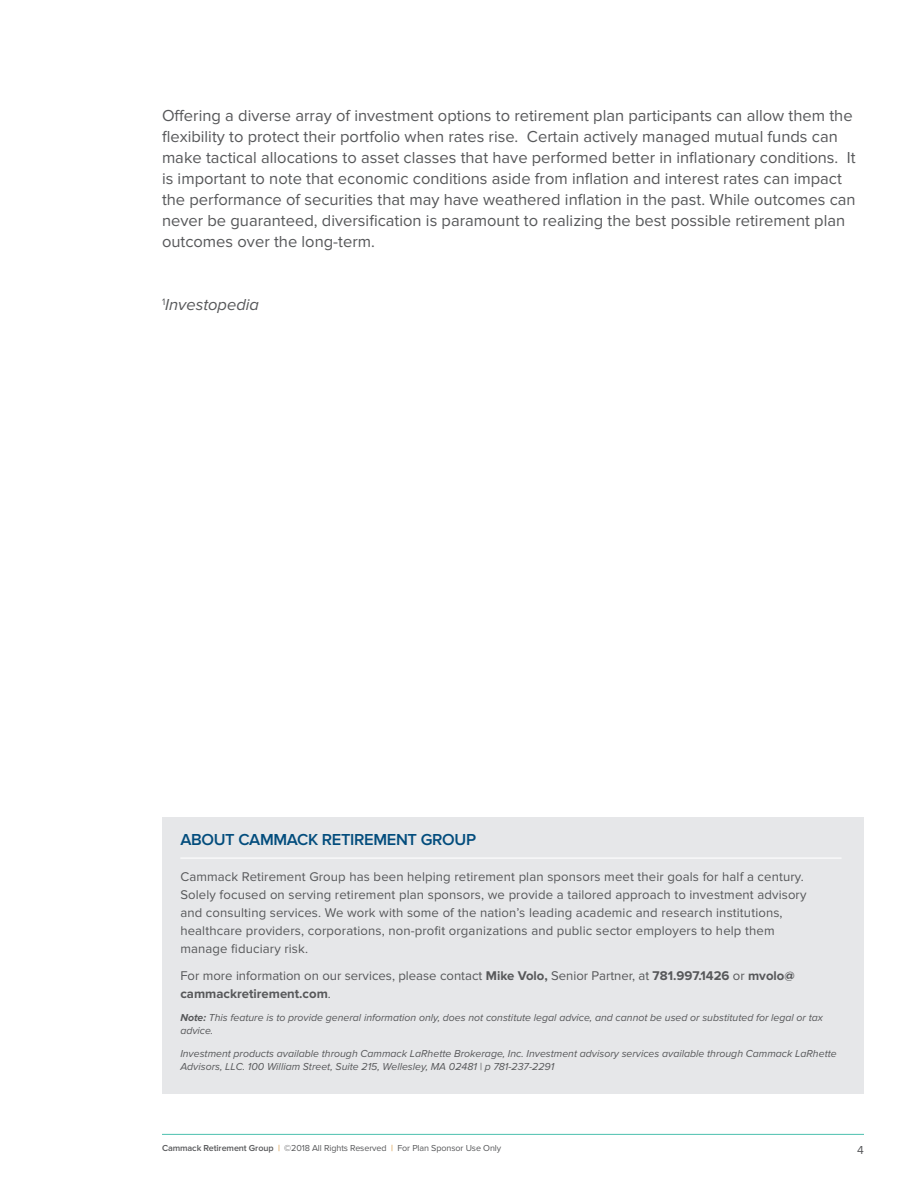
<style>
.page{position:relative;width:918px;height:1188px;background:#fff}
.page>*{position:absolute;margin:0;border:0;box-sizing:border-box;transform-origin:0 0}
.t1{font:16.5px/21px "Proxima Nova";color:#57585a}
.t2{font:600 16.5px "Proxima Nova";letter-spacing:-.02em;color:#034d7d}
.t3{font:italic 16.5px "Proxima Nova";color:#57585a}
.t4{font:13.2px/18px "Proxima Nova";letter-spacing:.01em;color:#57585a}
.t5{font:12px "Proxima Nova";color:#57585a}
.t6{font:italic 10.5px/13.5px "Proxima Nova";color:#57585a}
.t7{font:9px "Proxima Nova";letter-spacing:-.01em;color:#57585a}
.s1{font-weight:700}
.s2{font-weight:600}
.s3{color:#d18b29}
</style>
<div class="page">
<div style="left:162px;top:817px;width:702px;height:277px;background:#e6e7e9"></div>
<hr style="left:180px;top:858px;width:662px;height:1px;background:#fff">
<hr style="left:162px;top:1134px;width:702px;height:1px;background:#4cc0af">
<p class="t1" style="left:162px;top:105px;width:695px">Offering a diverse array of investment options to retirement plan participants can allow them the flexibility to protect their portfolio when rates rise. Certain actively managed mutual funds can make tactical allocations to asset classes that have performed better in inflationary conditions. It is important to note that economic conditions aside from inflation and interest rates can impact the performance of securities that may have weathered inflation in the past. While outcomes can never be guaranteed, diversification is paramount to realizing the best possible retirement plan outcomes over the long-term.</p>
<p class="t3" style="left:162px;top:295px;width:99px"><sup>1</sup>Investopedia</p>
<p class="t2" style="left:180px;top:830px;width:297px">ABOUT CAMMACK RETIREMENT GROUP</p>
<p class="t4" style="left:180px;top:868px;width:628px">Cammack Retirement Group has been helping retirement plan sponsors meet their goals for half a century.<br>Solely focused on serving retirement plan sponsors, we provide a tailored approach to investment advisory and consulting services. We work with some of the nation’s leading academic and research institutions, healthcare providers, corporations, non-profit organizations and public sector employers to help them manage fiduciary risk.</p>
<p class="t4" style="left:180px;top:967px;width:616px">For more information on our services, please contact <span class="s1">Mike Volo,</span> Senior Partner, at <span class="s1">781.997.1426</span> or <span class="s1">mvolo@ cammackretirement.com</span>.</p>
<p class="t6" style="left:180px;top:1011px;width:644px"><span class="s1">Note:</span> This feature is to provide general information only, does not constitute legal advice, and cannot be used or substituted for legal or tax advice.</p>
<p class="t6" style="left:180px;top:1047px;width:658px">Investment products available through Cammack LaRhette Brokerage, Inc. Investment advisory services available through Cammack LaRhette<br>Advisors, LLC. 100 William Street, Suite 215, Wellesley, MA 02481 | p 781-237-2291</p>
<p class="t7" style="left:162px;top:1143px;width:341px"><span class="s2">Cammack Retirement Group</span> <span class="s3">|</span> ©2018 All Rights Reserved <span class="s3">|</span> For Plan Sponsor Use Only</p>
<p class="t5" style="left:857px;top:1143px;width:8px">4</p>
</div>
